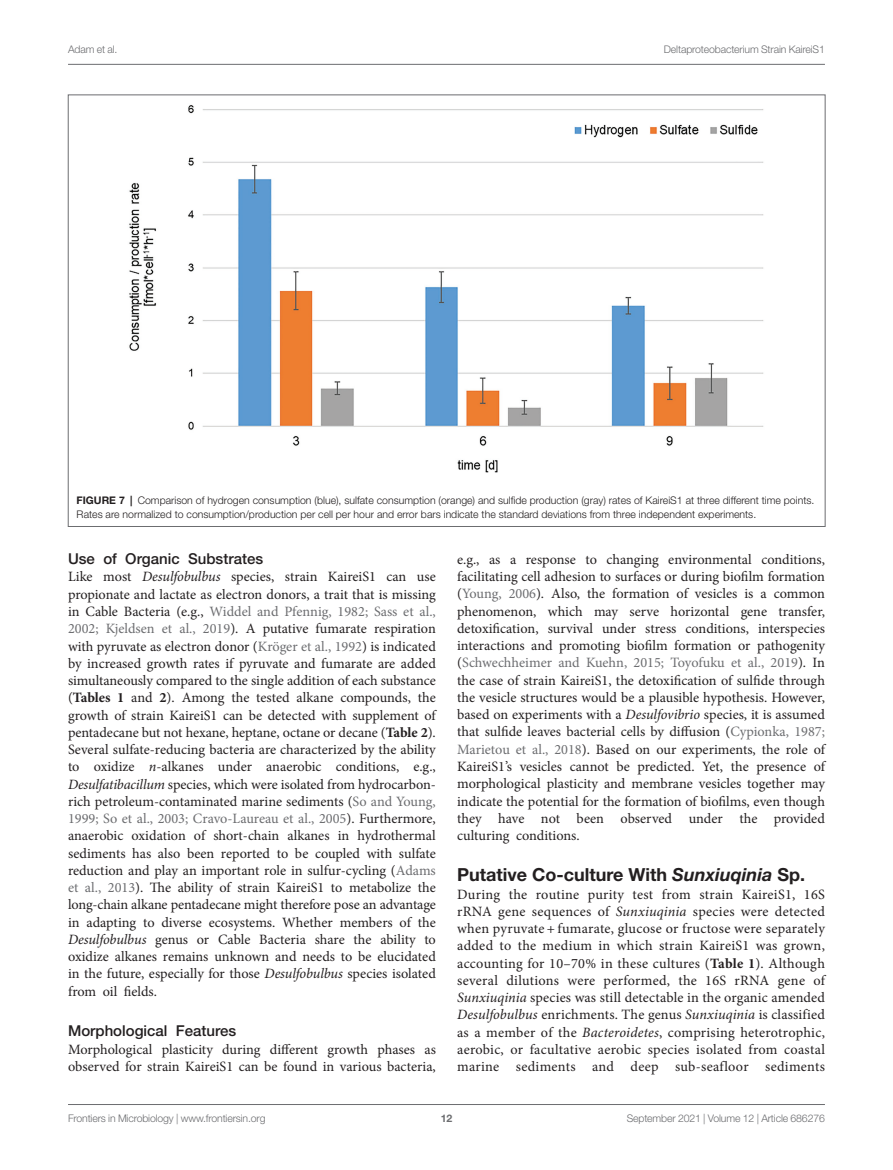
<style>
.page{position:relative;width:893px;height:1170px;background:#fff}
.page>*{position:absolute;margin:0;border:0;box-sizing:border-box;transform-origin:0 0}
.HEAD_2{font:700 18px "Helvetica Neue LT Std";color:#231f20}
.HEAD_3{font:500 15px "Helvetica Neue LT Std";color:#231f20}
.TEXT_FLUSH{font:14.25px/17.2px "Minion Pro";color:#231f20;text-align:justify}
.FIG_LEG{font:300 10.5px/14.2px "Helvetica Neue LT Std";color:#231f20}
.t1{font:300 10.5px "Helvetica Neue LT Std";letter-spacing:-.015em;color:#6c6d70}
.t2{font:700 10.5px "Helvetica Neue LT Std";color:#6c6d70}
.s1{font-weight:700}
.s2{font-style:italic}
.s3{color:#6c6d70}
</style>
<div class="page">
<hr style="left:68px;top:64px;width:757px;height:1px;background:#6c6d70">
<hr style="left:68px;top:1104px;width:757px;height:1px;background:#6c6d70">
<img style="left:129px;top:105px;width:635px;height:368px">
<p class="t1" style="left:68px;top:42px;width:51px">Adam et al.</p>
<p class="t1" style="left:664px;top:42px;width:162px">Deltaproteobacterium Strain KaireiS1</p>
<p class="FIG_LEG" style="left:77px;top:492px;width:739px"><span class="s1">FIGURE 7 |</span> Comparison of hydrogen consumption (blue), sulfate consumption (orange) and sulfide production (gray) rates of KaireiS1 at three different time points.<br>Rates are normalized to consumption/production per cell per hour and error bars indicate the standard deviations from three independent experiments.</p>
<p class="HEAD_3" style="left:68px;top:550px;width:197px">Use of Organic Substrates</p>
<p class="TEXT_FLUSH" style="left:68px;top:568px;width:369px">Like most <span class="s2">Desulfobulbus</span> species, strain KaireiS1 can use propionate and lactate as electron donors, a trait that is missing in Cable Bacteria (e.g., <span class="s3">Widdel and Pfennig, 1982; Sass et al., 2002; Kjeldsen et al., 2019</span>). A putative fumarate respiration with pyruvate as electron donor (<span class="s3">Kröger et al., 1992</span>) is indicated by increased growth rates if pyruvate and fumarate are added simultaneously compared to the single addition of each substance (<span class="s1">Tables 1</span> and <span class="s1">2</span>). Among the tested alkane compounds, the growth of strain KaireiS1 can be detected with supplement of pentadecane but not hexane, heptane, octane or decane (<span class="s1">Table 2</span>).<br>Several sulfate-reducing bacteria are characterized by the ability to oxidize <span class="s2">n</span>-alkanes under anaerobic conditions, e.g., <span class="s2">Desulfatibacillum</span> species, which were isolated from hydrocarbon&shy;rich petroleum-contaminated marine sediments (<span class="s3">So and Young, 1999; So et al., 2003; Cravo-Laureau et al., 2005</span>). Furthermore, anaerobic oxidation of short-chain alkanes in hydrothermal sediments has also been reported to be coupled with sulfate reduction and play an important role in sulfur-cycling (<span class="s3">Adams et al., 2013</span>). The ability of strain KaireiS1 to metabolize the long-chain alkane pentadecane might therefore pose an advantage in adapting to diverse ecosystems. Whether members of the <span class="s2">Desulfobulbus</span> genus or Cable Bacteria share the ability to oxidize alkanes remains unknown and needs to be elucidated in the future, especially for those <span class="s2">Desulfobulbus</span> species isolated from oil fields.</p>
<p class="HEAD_3" style="left:68px;top:1021px;width:170px">Morphological Features</p>
<p class="TEXT_FLUSH" style="left:68px;top:1040px;width:369px">Morphological plasticity during different growth phases as observed for strain KaireiS1 can be found in various bacteria,</p>
<p class="TEXT_FLUSH" style="left:457px;top:550px;width:369px">e.g., as a response to changing environmental conditions, facilitating cell adhesion to surfaces or during biofilm formation (<span class="s3">Young, 2006</span>). Also, the formation of vesicles is a common phenomenon, which may serve horizontal gene transfer, detoxification, survival under stress conditions, interspecies interactions and promoting biofilm formation or pathogenity (<span class="s3">Schwechheimer and Kuehn, 2015; Toyofuku et al., 2019</span>). In the case of strain KaireiS1, the detoxification of sulfide through the vesicle structures would be a plausible hypothesis. However, based on experiments with a <span class="s2">Desulfovibrio</span> species, it is assumed that sulfide leaves bacterial cells by diffusion (<span class="s3">Cypionka, 1987; Marietou et al., 2018</span>). Based on our experiments, the role of KaireiS1’s vesicles cannot be predicted. Yet, the presence of morphological plasticity and membrane vesicles together may indicate the potential for the formation of biofilms, even though they have not been observed under the provided culturing conditions.</p>
<p class="HEAD_2" style="left:457px;top:863px;width:350px">Putative Co-culture With <span class="s2">Sunxiuqinia</span> Sp.</p>
<p class="TEXT_FLUSH" style="left:457px;top:885px;width:369px">During the routine purity test from strain KaireiS1, 16S rRNA gene sequences of <span class="s2">Sunxiuqinia</span> species were detected when pyruvate + fumarate, glucose or fructose were separately added to the medium in which strain KaireiS1 was grown, accounting for 10–70% in these cultures (<span class="s1">Table 1</span>). Although several dilutions were performed, the 16S rRNA gene of <span class="s2">Sunxiuqinia</span> species was still detectable in the organic amended <span class="s2">Desulfobulbus</span> enrichments. The genus <span class="s2">Sunxiuqinia</span> is classified as a member of the <span class="s2">Bacteroidetes</span>, comprising heterotrophic, aerobic, or facultative aerobic species isolated from coastal marine sediments and deep sub-seafloor sediments</p>
<p class="t1" style="left:68px;top:1111px;width:199px">Frontiers in Microbiology | www.frontiersin.org</p>
<p class="t2" style="left:441px;top:1111px;width:13px">12</p>
<p class="t1" style="left:627px;top:1111px;width:200px">September 2021 | Volume 12 | Article 686276</p>
</div>
